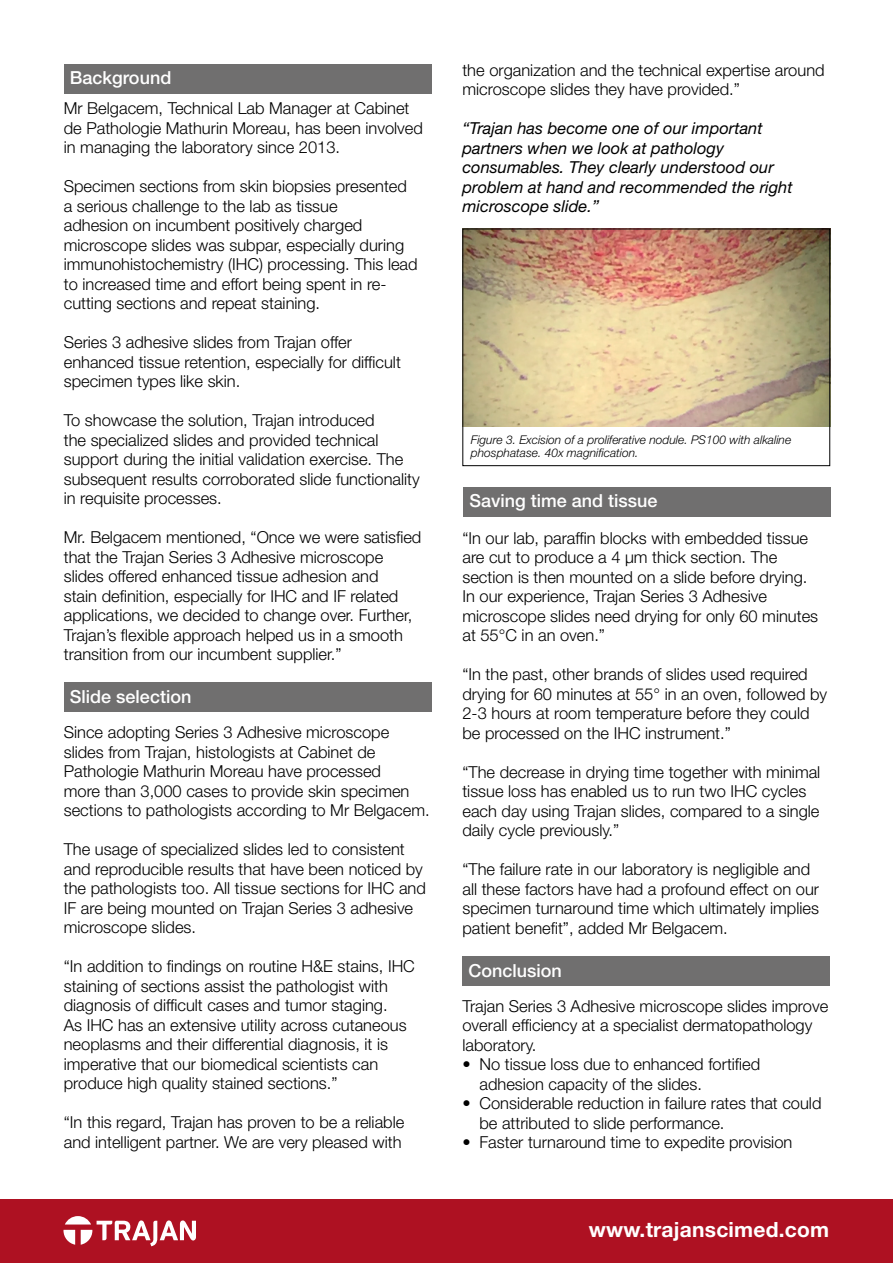
<style>
.page{position:relative;width:893px;height:1263px;background:#fff}
.page>*{position:absolute;margin:0;border:0;box-sizing:border-box;transform-origin:0 0}
.www_trajanscimed_com{font:700 21px "Helvetica Neue LT Std";letter-spacing:.01em;color:#fff}
.Grey_Bar_Headings{font:500 18px "Helvetica Neue LT Std";color:#fff}
.Body_Text{font:300 16.5px/19.5px "Helvetica Neue LT Std";color:#000}
.Text_-_Italic{font:italic 16.5px/19.5px "Helvetica Neue LT Std";color:#000}
.Figure_Text_-_Black{font:italic 300 12px/13.5px "Helvetica Neue LT Std";color:#000}
</style>
<div class="page">
<img style="left:464px;top:231px;width:364px;height:196px">
<div style="left:0;top:1199px;width:893px;height:64px;background:#ae1122"></div>
<svg style="left:63px;top:1216px;width:133px;height:30px"></svg>
<div style="left:64px;top:64px;width:368px;height:30px;background:#706f6f"></div>
<div style="left:64px;top:682px;width:368px;height:30px;background:#706f6f"></div>
<div style="left:463px;top:487px;width:368px;height:30px;background:#706f6f"></div>
<div style="left:462px;top:229px;width:368px;height:237px;border:1px solid #000"></div>
<div style="left:462px;top:956px;width:368px;height:30px;background:#706f6f"></div>
<p class="Grey_Bar_Headings" style="left:70px;top:67px;width:103px">Background</p>
<p class="Body_Text" style="left:64px;top:98px;width:361px">Mr Belgacem, Technical Lab Manager at Cabinet de Pathologie Mathurin Moreau, has been involved in managing the laboratory since 2013.</p>
<p class="Body_Text" style="left:64px;top:176px;width:355px">Specimen sections from skin biopsies presented a serious challenge to the lab as tissue<br>adhesion on incumbent positively charged microscope slides was subpar, especially during immunohistochemistry (IHC) processing. This lead to increased time and effort being spent in re&shy;cutting sections and repeat staining.</p>
<p class="Body_Text" style="left:64px;top:332px;width:339px">Series 3 adhesive slides from Trajan offer enhanced tissue retention, especially for difficult specimen types like skin.</p>
<p class="Body_Text" style="left:64px;top:410px;width:358px">To showcase the solution, Trajan introduced<br>the specialized slides and provided technical support during the initial validation exercise. The subsequent results corroborated slide functionality in requisite processes.</p>
<p class="Body_Text" style="left:64px;top:527px;width:359px">Mr. Belgacem mentioned, “Once we were satisfied that the Trajan Series 3 Adhesive microscope slides offered enhanced tissue adhesion and<br>stain definition, especially for IHC and IF related applications, we decided to change over. Further, Trajan’s flexible approach helped us in a smooth transition from our incumbent supplier.”</p>
<p class="Grey_Bar_Headings" style="left:70px;top:686px;width:123px">Slide selection</p>
<p class="Body_Text" style="left:64px;top:722px;width:367px">Since adopting Series 3 Adhesive microscope slides from Trajan, histologists at Cabinet de Pathologie Mathurin Moreau have processed<br>more than 3,000 cases to provide skin specimen sections to pathologists according to Mr Belgacem.</p>
<p class="Body_Text" style="left:64px;top:839px;width:364px">The usage of specialized slides led to consistent and reproducible results that have been noticed by the pathologists too. All tissue sections for IHC and IF are being mounted on Trajan Series 3 adhesive microscope slides.</p>
<p class="Body_Text" style="left:64px;top:956px;width:353px">“In addition to findings on routine H&amp;E stains, IHC staining of sections assist the pathologist with diagnosis of difficult cases and tumor staging.<br>As IHC has an extensive utility across cutaneous neoplasms and their differential diagnosis, it is imperative that our biomedical scientists can produce high quality stained sections.”</p>
<p class="Body_Text" style="left:64px;top:1112px;width:342px">“In this regard, Trajan has proven to be a reliable and intelligent partner. We are very pleased with</p>
<p class="Body_Text" style="left:462px;top:60px;width:364px">the organization and the technical expertise around microscope slides they have provided.”</p>
<p class="Text_-_Italic" style="left:462px;top:118px;width:332px">“Trajan has become one of our important partners when we look at pathology consumables. They clearly understood our problem at hand and recommended the right microscope slide.”</p>
<p class="Figure_Text_-_Black" style="left:471px;top:433px;width:322px">Figure 3. Excision of a proliferative nodule. PS100 with alkaline phosphatase. 40x magnification.</p>
<p class="Grey_Bar_Headings" style="left:469px;top:490px;width:190px">Saving time and tissue</p>
<p class="Body_Text" style="left:462px;top:528px;width:357px">“In our lab, paraffin blocks with embedded tissue are cut to produce a 4 μm thick section. The section is then mounted on a slide before drying.<br>In our experience, Trajan Series 3 Adhesive microscope slides need drying for only 60 minutes at 55°C in an oven.”</p>
<p class="Body_Text" style="left:462px;top:664px;width:366px">“In the past, other brands of slides used required drying for 60 minutes at 55° in an oven, followed by 2-3 hours at room temperature before they could be processed on the IHC instrument.”</p>
<p class="Body_Text" style="left:462px;top:762px;width:359px">“The decrease in drying time together with minimal tissue loss has enabled us to run two IHC cycles each day using Trajan slides, compared to a single daily cycle previously.”</p>
<p class="Body_Text" style="left:462px;top:859px;width:358px">“The failure rate in our laboratory is negligible and all these factors have had a profound effect on our specimen turnaround time which ultimately implies patient benefit”, added Mr Belgacem.</p>
<p class="Grey_Bar_Headings" style="left:469px;top:959px;width:95px">Conclusion</p>
<p class="Body_Text" style="left:462px;top:996px;width:367px">Trajan Series 3 Adhesive microscope slides improve overall efficiency at a specialist dermatopathology laboratory.</p>
<p class="Body_Text" style="left:479px;top:1054px;width:282px;text-indent:-17px">• No tissue loss due to enhanced fortified adhesion capacity of the slides.</p>
<p class="Body_Text" style="left:479px;top:1093px;width:344px;text-indent:-17px">• Considerable reduction in failure rates that could be attributed to slide performance.</p>
<p class="Body_Text" style="left:462px;top:1132px;width:331px">• Faster turnaround time to expedite provision</p>
<p class="www_trajanscimed_com" style="left:589px;top:1216px;width:242px">www.trajanscimed.com</p>
</div>
